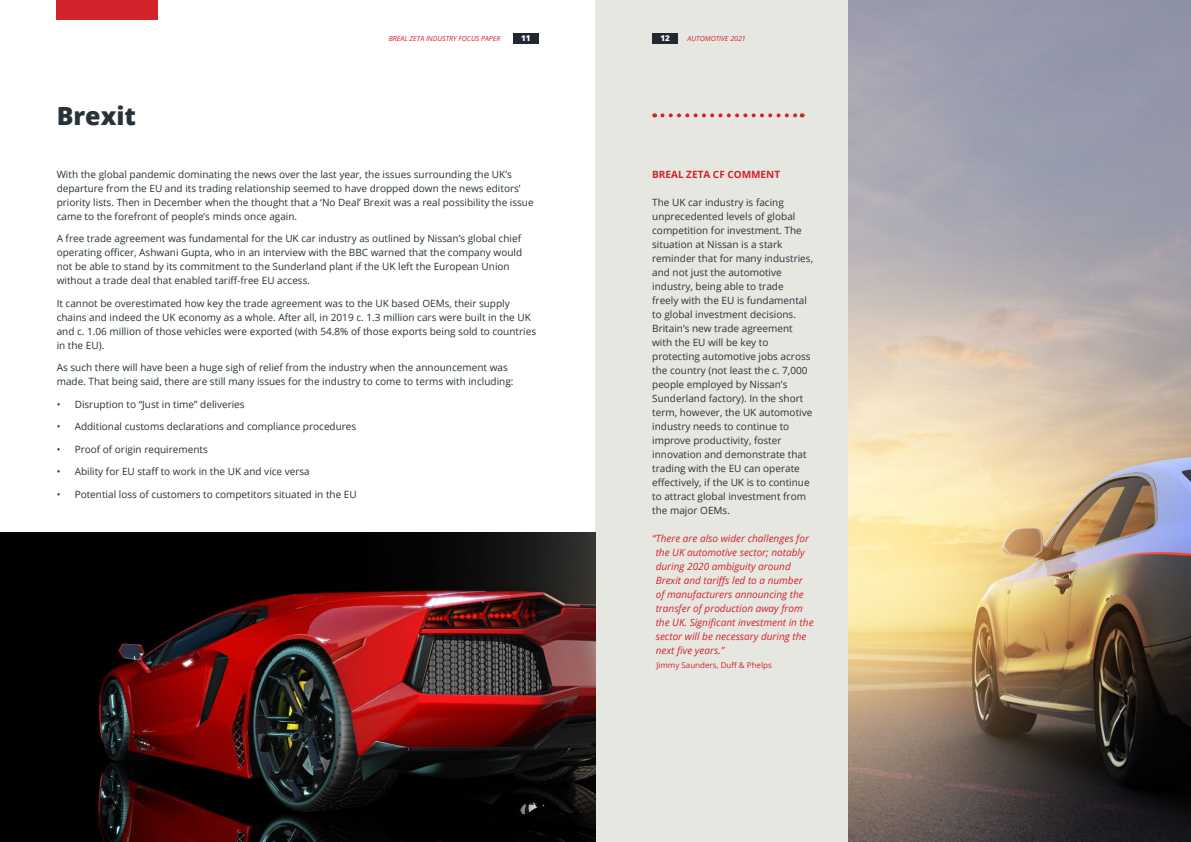
<style>
.page{position:relative;width:1191px;height:842px;background:#fff}
.page>*{position:absolute;margin:0;border:0;box-sizing:border-box;transform-origin:0 0}
.t1{font:800 25px "Open Sans";color:#273238}
.t2{font:10px/14px "Open Sans";color:#273238}
.t3{font:italic 10px/14px "Open Sans";color:#d2232a}
.t4{font:700 10px "Open Sans";color:#d2232a}
.t5{font:8px "Open Sans";color:#d2232a}
.t6{font:800 8px "Open Sans";color:#fff}
.t7{font:italic 7px "Open Sans";color:#d2232a}
</style>
<div class="page">
<div style="left:57px;top:0;width:101px;height:20px;background:#d2232a"></div>
<img style="left:848px;top:0;width:343px;height:842px">
<div style="left:595px;top:0;width:253px;height:842px;background:#e7e7e2"></div>
<img style="left:0;top:533px;width:595px;height:309px">
<svg style="left:662px;top:113px;width:140px;height:4px"></svg>
<div style="left:513px;top:34px;width:26px;height:10px;background:#222832"></div>
<div style="left:652px;top:34px;width:26px;height:10px;background:#222832"></div>
<h1 class="t1" style="left:57px;top:97px;width:81px">Brexit</h1>
<p class="t7" style="left:389px;top:33px;width:113px">BREAL ZETA INDUSTRY FOCUS PAPER</p>
<p class="t6" style="left:521px;top:32px;width:11px">11</p>
<p class="t6" style="left:660px;top:32px;width:11px">12</p>
<p class="t7" style="left:687px;top:33px;width:60px">AUTOMOTIVE 2021</p>
<p class="t2" style="left:57px;top:167px;width:478px">With the global pandemic dominating the news over the last year, the issues surrounding the UK’s departure from the EU and its trading relationship seemed to have dropped down the news editors’ priority lists. Then in December when the thought that a ‘No Deal’ Brexit was a real possibility the issue came to the forefront of people’s minds once again.</p>
<p class="t2" style="left:57px;top:231px;width:467px">A free trade agreement was fundamental for the UK car industry as outlined by Nissan’s global chief operating officer, Ashwani Gupta, who in an interview with the BBC warned that the company would not be able to stand by its commitment to the Sunderland plant if the UK left the European Union without a trade deal that enabled tariff-free EU access.</p>
<p class="t2" style="left:57px;top:296px;width:481px">It cannot be overestimated how key the trade agreement was to the UK based OEMs, their supply chains and indeed the UK economy as a whole. After all, in 2019 c. 1.3 million cars were built in the UK and c. 1.06 million of those vehicles were exported (with 54.8% of those exports being sold to countries in the EU).</p>
<p class="t2" style="left:57px;top:360px;width:458px">As such there will have been a huge sigh of relief from the industry when the announcement was made. That being said, there are still many issues for the industry to come to terms with including:</p>
<p class="t2" style="left:57px;top:397px;width:189px">• Disruption to “Just in time” deliveries</p>
<p class="t2" style="left:57px;top:419px;width:301px">• Additional customs declarations and compliance procedures</p>
<p class="t2" style="left:57px;top:442px;width:153px">• Proof of origin requirements</p>
<p class="t2" style="left:57px;top:464px;width:255px">• Ability for EU staff to work in the UK and vice versa</p>
<p class="t2" style="left:57px;top:487px;width:301px">• Potential loss of customers to competitors situated in the EU</p>
<p class="t4" style="left:652px;top:167px;width:129px">BREAL ZETA CF COMMENT</p>
<p class="t2" style="left:652px;top:195px;width:162px">The UK car industry is facing unprecedented levels of global competition for investment. The situation at Nissan is a stark reminder that for many industries, and not just the automotive industry, being able to trade<br>freely with the EU is fundamental to global investment decisions.<br>Britain’s new trade agreement with the EU will be key to protecting automotive jobs across the country (not least the c. 7,000 people employed by Nissan’s<br>Sunderland factory). In the short term, however, the UK automotive industry needs to continue to improve productivity, foster innovation and demonstrate that trading with the EU can operate effectively, if the UK is to continue to attract global investment from the major OEMs.</p>
<p class="t3" style="left:655px;top:531px;width:159px;text-indent:-4px">“There are also wider challenges for the UK automotive sector; notably during 2020 ambiguity around<br>Brexit and tariffs led to a number of manufacturers announcing the transfer of production away from the UK. Significant investment in the sector will be necessary during the next five years.”</p>
<p class="t5" style="left:656px;top:659px;width:117px">Jimmy Saunders, Duff &amp; Phelps</p>
</div>
